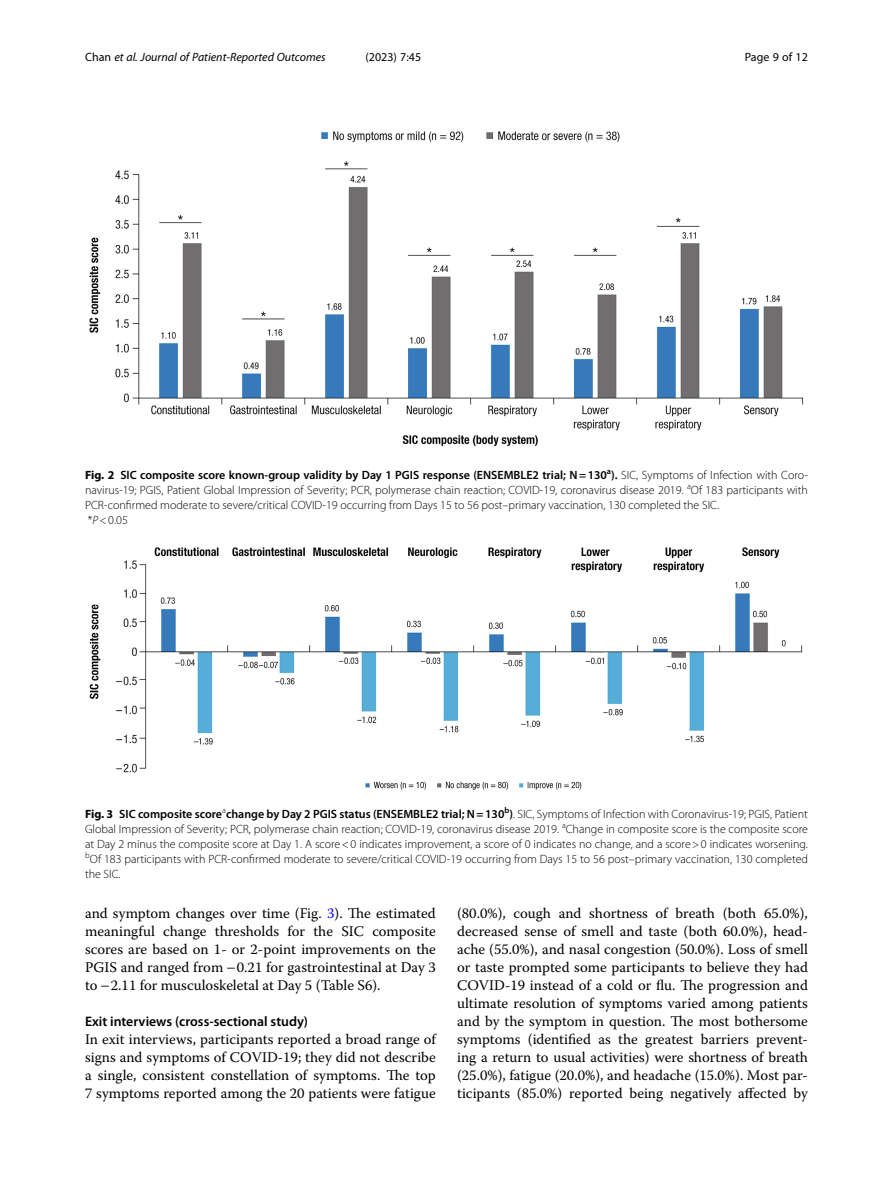
<style>
.page{position:relative;width:893px;height:1191px;background:#fff}
.page>*{position:absolute;margin:0;border:0;box-sizing:border-box;transform-origin:0 0}
.Body_Text{font:14.7px/18px "Warnock Pro";color:#000;text-align:justify}
.Body_Text_Indent{font:14.7px/18px "Warnock Pro";color:#000;text-align:justify}
.Head_2{font:600 13.8px "Myriad Pro";color:#000}
.Figure_Caption{font:300 12px/15px "Myriad Pro";color:#000;text-align:justify}
.t1{font:italic 12px "Myriad Pro";color:#000}
.t2{font:12px "Myriad Pro";color:#000}
.s1{font-style:normal}
.s2{font-weight:700}
.s3{font-weight:600}
.s4{font-style:italic}
.s5{color:#00f}
</style>
<div class="page">
<img style="left:89px;top:547px;width:714px;height:243px">
<img style="left:89px;top:131px;width:715px;height:316px">
<p class="t1" style="left:85px;top:50px;width:242px"><span class="s1">Chan</span> et al. Journal of Patient-Reported Outcomes</p>
<p class="t2" style="left:365px;top:50px;width:57px">(2023) 7:45</p>
<p class="t2" style="left:745px;top:50px;width:65px">Page 9 of 12</p>
<p class="Figure_Caption" style="left:85px;top:467px;width:724px"><span class="s2">Fig. 2</span> <span class="s3">SIC composite score known-group validity by Day 1 PGIS response (ENSEMBLE2 trial; N=130</span><sup>a</sup><span class="s3">).</span> SIC, Symptoms of Infection with Coro&shy;navirus-19; PGIS, Patient Global Impression of Severity; PCR, polymerase chain reaction; COVID-19, coronavirus disease 2019. <sup>a</sup>Of 183 participants with PCR-confirmed moderate to severe/critical COVID-19 occurring from Days 15 to 56 post–primary vaccination, 130 completed the SIC.</p>
<p class="Figure_Caption" style="left:88px;top:512px;width:42px">*<span class="s4">P</span>&lt;0.05</p>
<p class="Figure_Caption" style="left:85px;top:806px;width:724px"><span class="s2">Fig. 3</span> <span class="s3">SIC composite score</span><sup>a</sup><span class="s3">change by Day 2 PGIS status (ENSEMBLE2 trial; N=130</span><sup>b</sup><span class="s3">)</span>. SIC, Symptoms of Infection with Coronavirus-19; PGIS, Patient Global Impression of Severity; PCR, polymerase chain reaction; COVID-19, coronavirus disease 2019. <sup>a</sup>Change in composite score is the composite score at Day 2 minus the composite score at Day 1. A score&lt;0 indicates improvement, a score of 0 indicates no change, and a score&gt;0 indicates worsening. <sup>b</sup>Of 183 participants with PCR-confirmed moderate to severe/critical COVID-19 occurring from Days 15 to 56 post–primary vaccination, 130 completed the SIC.</p>
<p class="Body_Text_Indent" style="left:85px;top:904px;width:352px">and symptom changes over time (Fig. <span class="s5">3</span>). The estimated meaningful change thresholds for the SIC composite scores are based on 1- or 2-point improvements on the PGIS and ranged from −0.21 for gastrointestinal at Day 3 to −2.11 for musculoskeletal at Day 5 (Table S6).</p>
<p class="Head_2" style="left:85px;top:1013px;width:225px">Exit interviews (cross-sectional study)</p>
<p class="Body_Text" style="left:85px;top:1030px;width:352px">In exit interviews, participants reported a broad range of signs and symptoms of COVID-19; they did not describe a single, consistent constellation of symptoms. The top 7 symptoms reported among the 20 patients were fatigue</p>
<p class="Body_Text" style="left:457px;top:904px;width:352px">(80.0%), cough and shortness of breath (both 65.0%), decreased sense of smell and taste (both 60.0%), head&shy;ache (55.0%), and nasal congestion (50.0%). Loss of smell or taste prompted some participants to believe they had COVID-19 instead of a cold or flu. The progression and ultimate resolution of symptoms varied among patients and by the symptom in question. The most bothersome symptoms (identified as the greatest barriers prevent&shy;ing a return to usual activities) were shortness of breath (25.0%), fatigue (20.0%), and headache (15.0%). Most par&shy;ticipants (85.0%) reported being negatively affected by</p>
</div>
